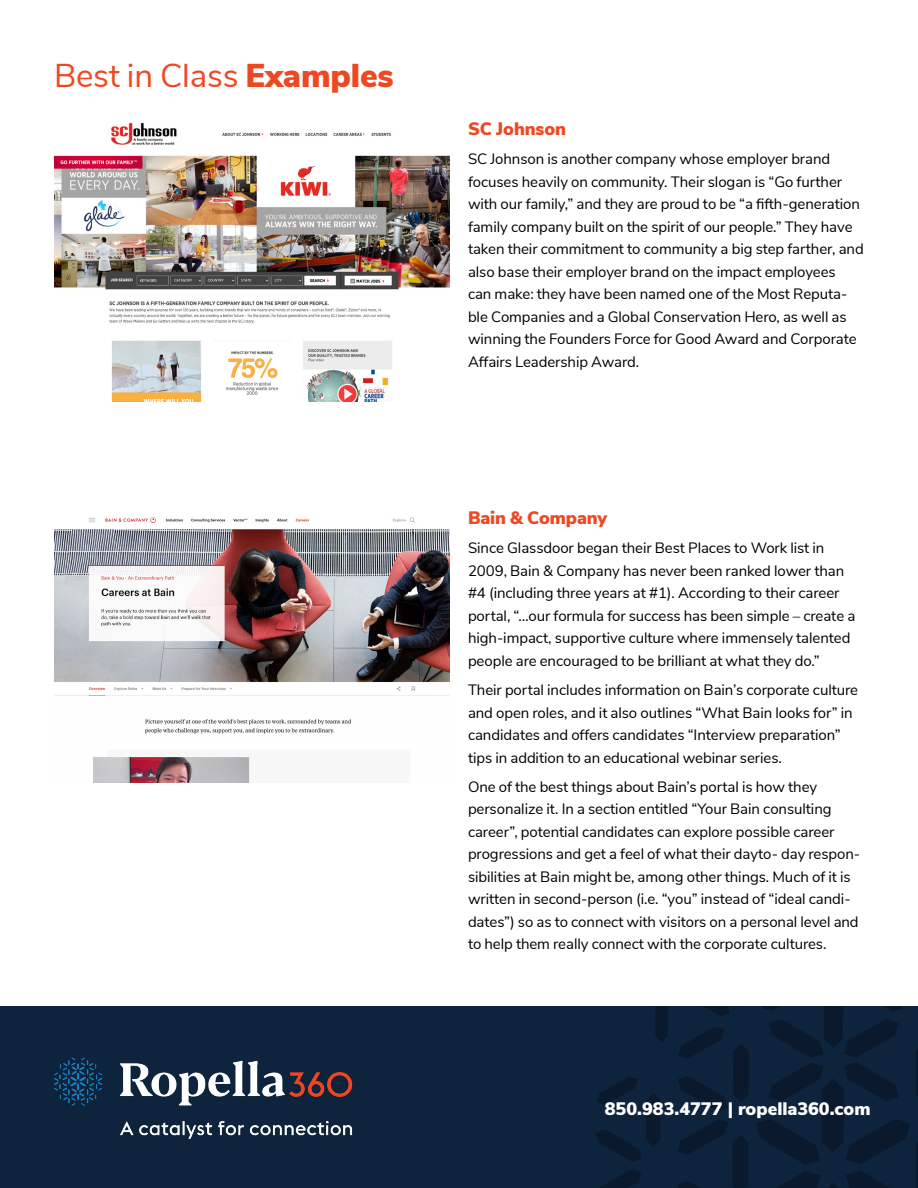
<style>
.page{position:relative;width:918px;height:1188px;background:#fff}
.page>*{position:absolute;margin:0;border:0;box-sizing:border-box;transform-origin:0 0}
.t1{font:33px "Nunito Sans";letter-spacing:-.005em;color:#ee4823}
.t2{font:900 18px "Nunito Sans";color:#fff}
.t3{font:900 18px "Nunito Sans";letter-spacing:-.005em;color:#ee4823}
.t4{font:15px/22.5px "Nunito Sans";letter-spacing:-.005em;color:#000}
.s1{font-weight:900}
</style>
<div class="page">
<div style="left:0;top:1006px;width:918px;height:182px;background:#0e233c"></div>
<svg style="left:596px;top:1006px;width:322px;height:182px"></svg>
<img style="left:54px;top:1057px;width:299px;height:82px">
<img style="left:54px;top:122px;width:396px;height:279px">
<img style="left:54px;top:517px;width:396px;height:265px">
<h1 class="t1" style="left:54px;top:52px;width:341px">Best in Class <span class="s1">Examples</span></h1>
<p class="t3" style="left:468px;top:115px;width:99px">SC Johnson</p>
<p class="t4" style="left:468px;top:147px;width:397px">SC Johnson is another company whose employer brand focuses heavily on community. Their slogan is “Go further with our family,” and they are proud to be “a fifth-generation family company built on the spirit of our people.” They have taken their commitment to community a big step farther, and also base their employer brand on the impact employees<br>can make: they have been named one of the Most Reputa&shy;ble Companies and a Global Conservation Hero, as well as winning the Founders Force for Good Award and Corporate Affairs Leadership Award.</p>
<p class="t3" style="left:468px;top:505px;width:141px">Bain &amp; Company</p>
<p class="t4" style="left:468px;top:536px;width:389px">Since Glassdoor began their Best Places to Work list in 2009, Bain &amp; Company has never been ranked lower than #4 (including three years at #1). According to their career portal, “…our formula for success has been simple – create a high-impact, supportive culture where immensely talented people are encouraged to be brilliant at what they do.”</p>
<p class="t4" style="left:468px;top:678px;width:392px">Their portal includes information on Bain’s corporate culture and open roles, and it also outlines “What Bain looks for” in candidates and offers candidates “Interview preparation” tips in addition to an educational webinar series.</p>
<p class="t4" style="left:468px;top:774px;width:394px">One of the best things about Bain’s portal is how they personalize it. In a section entitled “Your Bain consulting career”, potential candidates can explore possible career progressions and get a feel of what their dayto- day respon&shy;sibilities at Bain might be, among other things. Much of it is written in second-person (i.e. “you” instead of “ideal candi&shy;dates”) so as to connect with visitors on a personal level and to help them really connect with the corporate cultures.</p>
<p class="t2" style="left:605px;top:1096px;width:267px">850.983.4777 | ropella360.com</p>
</div>
